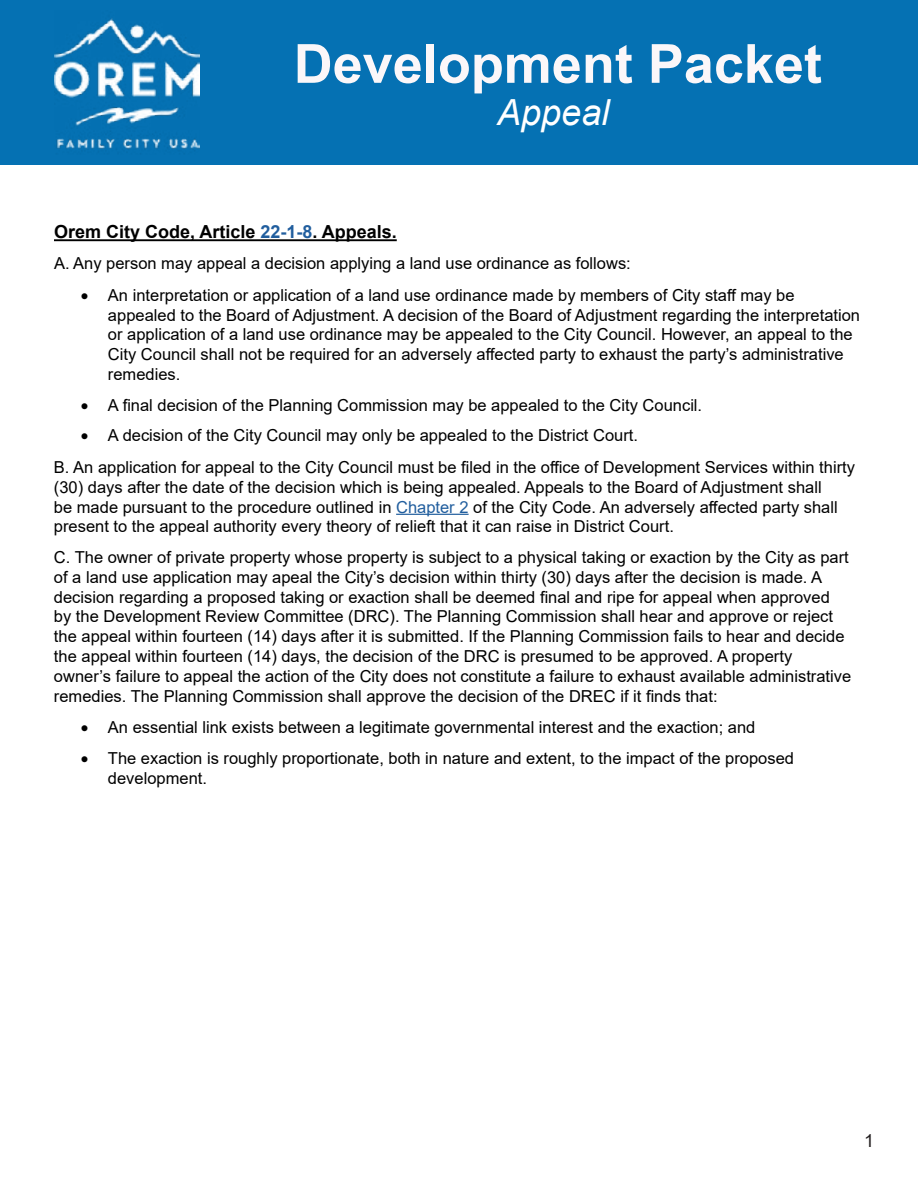
<style>
.page{position:relative;width:918px;height:1188px;background:#fff}
.page>*{position:absolute;margin:0;border:0;box-sizing:border-box;transform-origin:0 0}
.t1{font:700 54px "Arial";color:#fbf7f9}
.t2{font:italic 36px "Arial";color:#fff}
.t3{font:700 18px "Arial";color:#000}
.t4{font:18px "Arial";color:#231f20}
.t5{font:16.5px/19.8px "Arial";color:#000}
.s1{color:#215e9e}
</style>
<div class="page">
<div style="left:0;top:0;width:918px;height:164px;background:#0571b3"></div>
<hr style="left:54px;top:239px;width:343px;height:2px;background:#000">
<hr style="left:396px;top:514px;width:73px;height:1px;background:#215e9e">
<img style="left:55px;top:18px;width:144px;height:131px">
<h1 class="t1" style="left:294px;top:26px;width:530px">Development Packet</h1>
<h2 class="t2" style="left:497px;top:89px;width:114px">Appeal</h2>
<p class="t3" style="left:54px;top:219px;width:344px">Orem City Code, Article <span class="s1">22-1-8</span>. Appeals.</p>
<p class="t5" style="left:54px;top:253px;width:578px">A. Any person may appeal a decision applying a land use ordinance as follows:</p>
<p class="t5" style="left:108px;top:285px;width:754px;text-indent:-27px">• An interpretation or application of a land use ordinance made by members of City staff may be appealed to the Board of Adjustment. A decision of the Board of Adjustment regarding the interpretation or application of a land use ordinance may be appealed to the City Council. However, an appeal to the City Council shall not be required for an adversely affected party to exhaust the party’s administrative remedies.</p>
<p class="t5" style="left:81px;top:395px;width:623px">• A final decision of the Planning Commission may be appealed to the City Council.</p>
<p class="t5" style="left:54px;top:419px;width:803px;line-height:31.8px;text-indent:27px">• A decision of the City Council may only be appealed to the District Court.<br>B. An application for appeal to the City Council must be filed in the office of Development Services within thirty</p>
<p class="t5" style="left:54px;top:477px;width:785px">(30) days after the date of the decision which is being appealed. Appeals to the Board of Adjustment shall be made pursuant to the procedure outlined in <span class="s1">Chapter 2</span> of the City Code. An adversely affected party shall present to the appeal authority every theory of relieft that it can raise in District Court.</p>
<p class="t5" style="left:54px;top:547px;width:799px">C. The owner of private property whose property is subject to a physical taking or exaction by the City as part of a land use application may apeal the City’s decision within thirty (30) days after the decision is made. A decision regarding a proposed taking or exaction shall be deemed final and ripe for appeal when approved by the Development Review Committee (DRC). The Planning Commission shall hear and approve or reject the appeal within fourteen (14) days after it is submitted. If the Planning Commission fails to hear and decide the appeal within fourteen (14) days, the decision of the DRC is presumed to be approved. A property owner’s failure to appeal the action of the City does not constitute a failure to exhaust available administrative remedies. The Planning Commission shall approve the decision of the DREC if it finds that:</p>
<p class="t5" style="left:81px;top:718px;width:676px">• An essential link exists between a legitimate governmental interest and the exaction; and</p>
<p class="t5" style="left:108px;top:748px;width:688px;text-indent:-27px">• The exaction is roughly proportionate, both in nature and extent, to the impact of the proposed development.</p>
<p class="t4" style="left:864px;top:1128px;width:12px">1</p>
</div>
